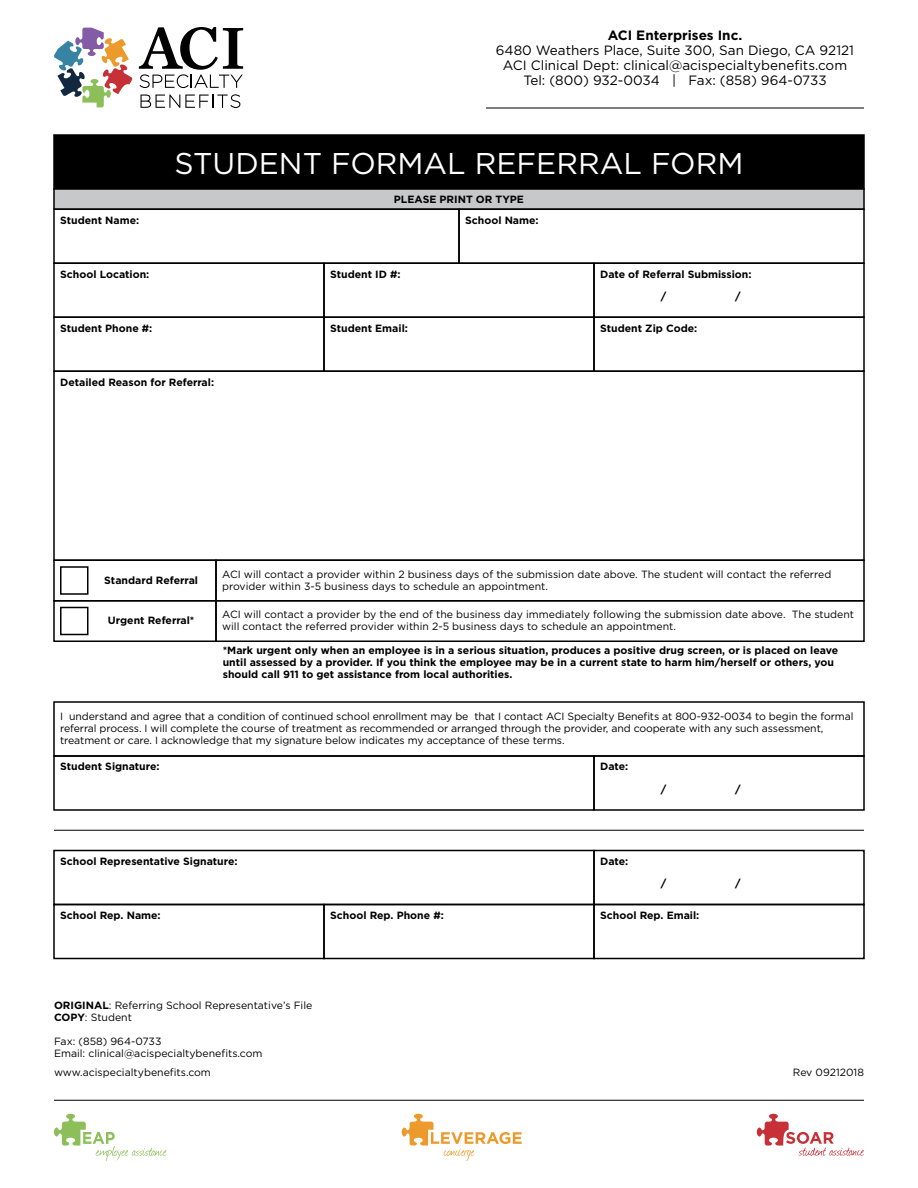
<style>
.page{position:relative;width:918px;height:1188px;background:#fff}
.page>*{position:absolute;margin:0;border:0;box-sizing:border-box;transform-origin:0 0}
.t1{font:30px "Gotham";color:#fff}
.t2{font:13.5px/15px "Gotham";color:#000;text-align:center}
.t3{font:700 13.5px "Gotham";color:#000}
.t4{font:10.5px/12px "Gotham";letter-spacing:-.01em;color:#000}
.t5{font:700 10.5px/12px "Gotham";color:#000}
.s1{font-weight:700}
</style>
<div class="page">
<svg style="left:54px;top:28px;width:79px;height:79px"></svg>
<svg style="left:141px;top:94px;width:99px;height:14px"></svg>
<svg style="left:139px;top:27px;width:104px;height:61px"></svg>
<hr style="left:486px;top:108px;width:378px;height:1px;background:#000">
<hr style="left:54px;top:830px;width:810px;height:1px;background:#000">
<hr style="left:54px;top:1100px;width:810px;height:1px;background:#000">
<svg style="left:757px;top:1114px;width:107px;height:42px"></svg>
<svg style="left:402px;top:1114px;width:120px;height:47px"></svg>
<svg style="left:54px;top:1114px;width:113px;height:47px"></svg>
<div style="left:54px;top:135px;width:810px;height:54px;background:#000"></div>
<div style="left:53px;top:134px;width:812px;height:56px;border:2px solid #000"></div>
<div style="left:54px;top:189px;width:810px;height:20px;background:#c7c8ca"></div>
<div style="left:53px;top:188px;width:812px;height:22px;border:2px solid #000"></div>
<div style="left:53px;top:208px;width:407px;height:56px;border:2px solid #000"></div>
<div style="left:53px;top:701px;width:812px;height:56px;border:2px solid #000"></div>
<div style="left:53px;top:850px;width:542px;height:55px;border:2px solid #000"></div>
<div style="left:53px;top:904px;width:272px;height:55px;border:2px solid #000"></div>
<div style="left:458px;top:208px;width:407px;height:56px;border:2px solid #000"></div>
<div style="left:53px;top:560px;width:164px;height:42px;border:2px solid #000"></div>
<div style="left:215px;top:560px;width:650px;height:42px;border:2px solid #000"></div>
<div style="left:215px;top:600px;width:650px;height:42px;border:2px solid #000"></div>
<div style="left:53px;top:600px;width:164px;height:42px;border:2px solid #000"></div>
<div style="left:323px;top:262px;width:272px;height:56px;border:2px solid #000"></div>
<div style="left:593px;top:904px;width:272px;height:55px;border:2px solid #000"></div>
<div style="left:53px;top:262px;width:272px;height:56px;border:2px solid #000"></div>
<div style="left:323px;top:904px;width:272px;height:55px;border:2px solid #000"></div>
<div style="left:593px;top:262px;width:272px;height:56px;border:2px solid #000"></div>
<div style="left:593px;top:755px;width:272px;height:56px;border:2px solid #000"></div>
<div style="left:593px;top:850px;width:272px;height:55px;border:2px solid #000"></div>
<div style="left:593px;top:316px;width:272px;height:56px;border:2px solid #000"></div>
<div style="left:60px;top:566px;width:28px;height:29px;border:2px solid #000"></div>
<div style="left:60px;top:607px;width:28px;height:28px;border:2px solid #000"></div>
<p class="t3" style="left:608px;top:27px;width:136px">ACI Enterprises Inc.</p>
<p class="t2" style="left:496px;top:42px;width:360px">6480 Weathers Place, Suite 300, San Diego, CA 92121<br>ACI Clinical Dept: clinical@acispecialtybenefits.com<br>Tel: (800) 932-0034 | Fax: (858) 964-0733</p>
<h1 class="t1" style="left:174px;top:147px;width:571px">STUDENT FORMAL REFERRAL FORM</h1>
<p class="t5" style="left:394px;top:193px;width:132px">PLEASE PRINT OR TYPE</p>
<p class="t5" style="left:60px;top:214px;width:81px">Student Name:</p>
<p class="t5" style="left:465px;top:214px;width:75px">School Name:</p>
<p class="t5" style="left:60px;top:268px;width:91px">School Location:</p>
<p class="t5" style="left:330px;top:268px;width:72px">Student ID #:</p>
<p class="t5" style="left:661px;top:262px;width:92px;line-height:22.5px;text-indent:-61px">Date of Referral Submission: /</p>
<p class="t5" style="left:735px;top:290px;width:7px">/</p>
<p class="t5" style="left:60px;top:322px;width:94px">Student Phone #:</p>
<p class="t5" style="left:330px;top:322px;width:79px">Student Email:</p>
<p class="t5" style="left:600px;top:322px;width:99px">Student Zip Code:</p>
<p class="t5" style="left:60px;top:376px;width:156px">Detailed Reason for Referral:</p>
<p class="t5" style="left:104px;top:574px;width:95px">Standard Referral</p>
<p class="t4" style="left:222px;top:568px;width:611px">ACI will contact a provider within 2 business days of the submission date above. The student will contact the referred provider within 3-5 business days to schedule an appointment.</p>
<p class="t4" style="left:222px;top:608px;width:634px">ACI will contact a provider by the end of the business day immediately following the submission date above. The student will contact the referred provider within 2-5 business days to schedule an appointment.</p>
<p class="t5" style="left:108px;top:614px;width:88px">Urgent Referral*</p>
<p class="t5" style="left:223px;top:644px;width:617px">*Mark urgent only when an employee is in a serious situation, produces a positive drug screen, or is placed on leave until assessed by a provider. If you think the employee may be in a current state to harm him/herself or others, you should call 911 to get assistance from local authorities.</p>
<p class="t4" style="left:60px;top:710px;width:795px">I understand and agree that a condition of continued school enrollment may be that I contact ACI Specialty Benefits at 800-932-0034 to begin the formal referral process. I will complete the course of treatment as recommended or arranged through the provider, and cooperate with any such assessment, treatment or care. I acknowledge that my signature below indicates my acceptance of these terms.</p>
<p class="t5" style="left:60px;top:760px;width:101px">Student Signature:</p>
<p class="t5" style="left:600px;top:760px;width:30px">Date:</p>
<p class="t5" style="left:661px;top:783px;width:7px">/</p>
<p class="t5" style="left:735px;top:783px;width:7px">/</p>
<p class="t5" style="left:60px;top:855px;width:179px">School Representative Signature:</p>
<p class="t5" style="left:600px;top:855px;width:30px">Date:</p>
<p class="t5" style="left:661px;top:877px;width:7px">/</p>
<p class="t5" style="left:735px;top:877px;width:7px">/</p>
<p class="t5" style="left:60px;top:909px;width:102px">School Rep. Name:</p>
<p class="t5" style="left:330px;top:909px;width:115px">School Rep. Phone #:</p>
<p class="t5" style="left:600px;top:909px;width:101px">School Rep. Email:</p>
<p class="t4" style="left:54px;top:999px;width:260px"><span class="s1">ORIGINAL</span>: Referring School Representative’s File<br><span class="s1">COPY</span>: Student</p>
<p class="t4" style="left:54px;top:1035px;width:210px">Fax: (858) 964-0733<br>Email: clinical@acispecialtybenefits.com</p>
<p class="t4" style="left:54px;top:1066px;width:158px">www.acispecialtybenefits.com</p>
<p class="t4" style="left:793px;top:1066px;width:73px">Rev 09212018</p>
</div>
